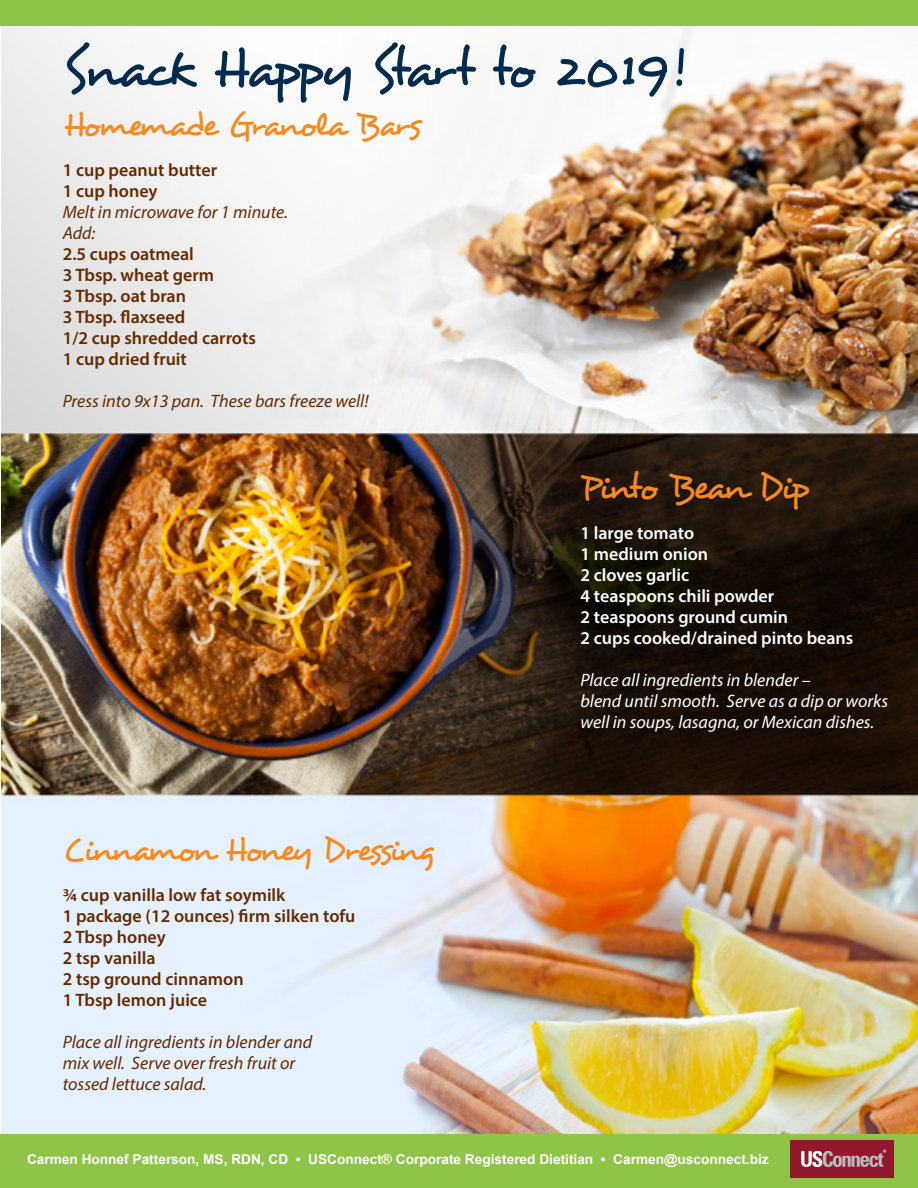
<style>
.page{position:relative;width:918px;height:1188px;background:#fff}
.page>*{position:absolute;margin:0;border:0;box-sizing:border-box;transform-origin:0 0}
.t1{font:54px "Desyrel";letter-spacing:-.075em;color:#012b4e}
.t2{font:36px "Desyrel";letter-spacing:-.08em;color:#f6891f}
.t3{font:33px "Desyrel";letter-spacing:-.08em;color:#f6891f}
.t4{font:600 18px/21px "Myriad Pro";color:#652a00}
.t5{font:italic 18px/21px "Myriad Pro";color:#652a00}
.t6{font:600 18px/21px "Myriad Pro";color:#fff}
.t7{font:italic 18px/21px "Myriad Pro";color:#fff}
.t8{font:700 13.65px "Arial";color:#fff}
</style>
<div class="page">
<img style="left:2px;top:25px;width:916px;height:1109px">
<div style="left:0;top:0;width:918px;height:25px;background:#8fc449"></div>
<div style="left:0;top:1134px;width:918px;height:54px;background:#8fc449"></div>
<div style="left:791px;top:1140px;width:103px;height:38px;background:#92192d"></div>
<svg style="left:801px;top:1150px;width:85px;height:17px"></svg>
<h1 class="t1" style="left:63px;top:35px;width:623px">Snack Happy Start to 2019!</h1>
<h3 class="t3" style="left:63px;top:104px;width:360px">Homemade Granola Bars</h3>
<p class="t4" style="left:63px;top:159px;width:156px">1 cup peanut butter<br>1 cup honey</p>
<p class="t5" style="left:63px;top:201px;width:227px">Melt in microwave for 1 minute.<br>Add:</p>
<p class="t4" style="left:63px;top:243px;width:195px">2.5 cups oatmeal<br>3 Tbsp. wheat germ<br>3 Tbsp. oat bran<br>3 Tbsp. flaxseed<br>1/2 cup shredded carrots<br>1 cup dried fruit</p>
<p class="t5" style="left:63px;top:390px;width:307px">Press into 9x13 pan. These bars freeze well!</p>
<h3 class="t3" style="left:63px;top:830px;width:374px">Cinnamon Honey Dressing</h3>
<p class="t4" style="left:63px;top:884px;width:294px">¾ cup vanilla low fat soymilk<br>1 package (12 ounces) firm silken tofu<br>2 Tbsp honey<br>2 tsp vanilla<br>2 tsp ground cinnamon<br>1 Tbsp lemon juice</p>
<p class="t5" style="left:63px;top:1031px;width:251px">Place all ingredients in blender and mix well. Serve over fresh fruit or tossed lettuce salad.</p>
<h2 class="t2" style="left:580px;top:465px;width:230px">Pinto Bean Dip</h2>
<p class="t6" style="left:580px;top:522px;width:274px">1 large tomato<br>1 medium onion<br>2 cloves garlic<br>4 teaspoons chili powder<br>2 teaspoons ground cumin<br>2 cups cooked/drained pinto beans</p>
<p class="t7" style="left:580px;top:669px;width:309px">Place all ingredients in blender –<br>blend until smooth. Serve as a dip or works well in soups, lasagna, or Mexican dishes.</p>
<p class="t8" style="left:27px;top:1150px;width:743px">Carmen Honnef Patterson, MS, RDN, CD • USConnect® Corporate Registered Dietitian • Carmen@usconnect.biz</p>
</div>
